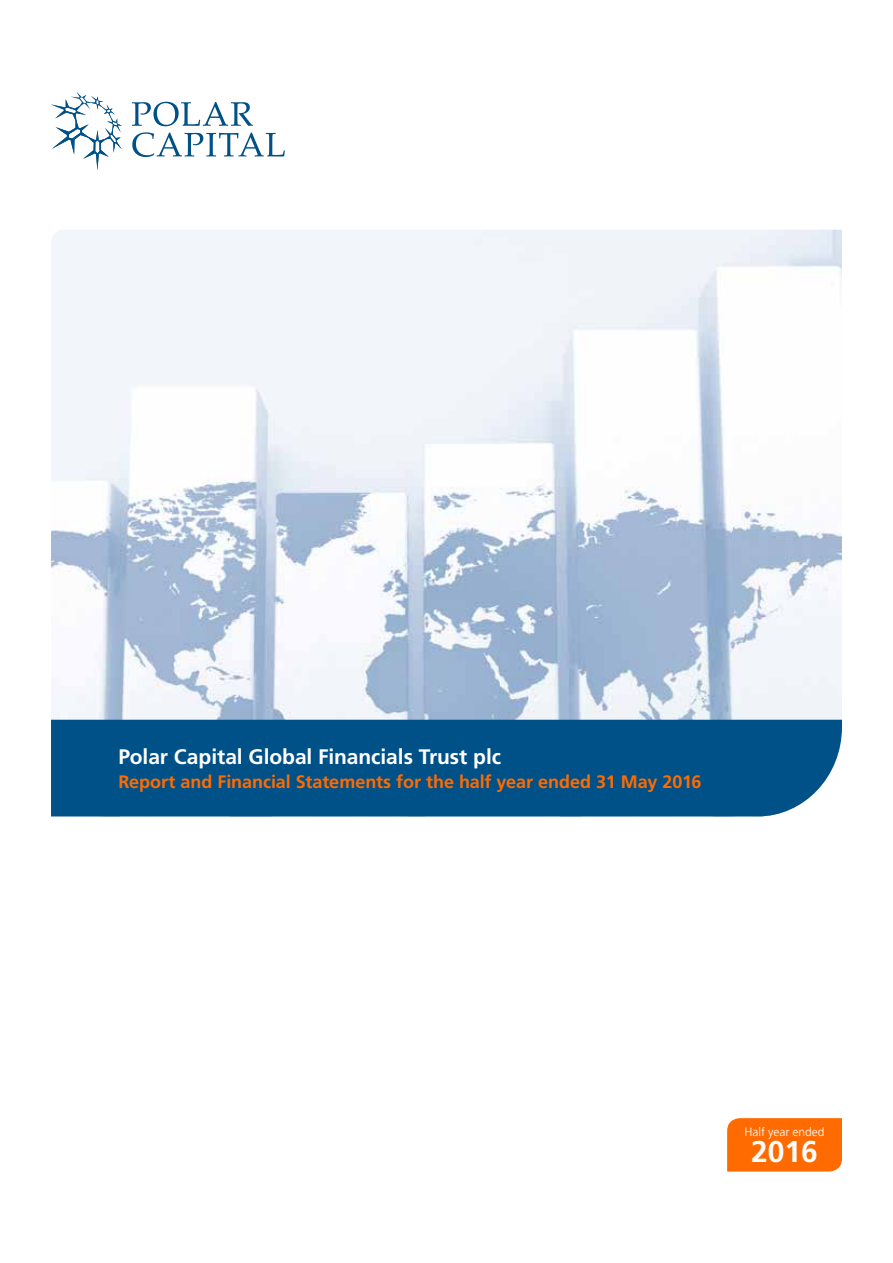
<style>
.page{position:relative;width:893px;height:1263px;background:#fff}
.page>*{position:absolute;margin:0;border:0;box-sizing:border-box;transform-origin:0 0}
.t1{font:700 30px "Frutiger LT Pro";color:#fff}
.t2{font:700 21px "Frutiger LT Pro";letter-spacing:-.005em;color:#fff}
.t3{font:700 18px "Frutiger LT Pro";letter-spacing:-.005em;color:#ff6b00}
.t4{font:300 12px "Frutiger LT Pro";letter-spacing:-.005em;color:#fff}
</style>
<div class="page">
<img style="left:51px;top:230px;width:791px;height:490px">
<div style="left:51px;top:720px;width:791px;height:96px;background:#005187"></div>
<svg style="left:51px;top:91px;width:71px;height:79px"></svg>
<svg style="left:132px;top:102px;width:121px;height:24px"></svg>
<svg style="left:132px;top:132px;width:153px;height:25px"></svg>
<div style="left:727px;top:1118px;width:115px;height:53px;background:#ff6b00"></div>
<p class="t2" style="left:118px;top:744px;width:384px">Polar Capital Global Financials Trust plc</p>
<p class="t3" style="left:118px;top:771px;width:585px">Report and Financial Statements for the half year ended 31 May 2016</p>
<p class="t4" style="left:745px;top:1124px;width:81px">Half year ended</p>
<h1 class="t1" style="left:751px;top:1134px;width:68px">2016</h1>
</div>
